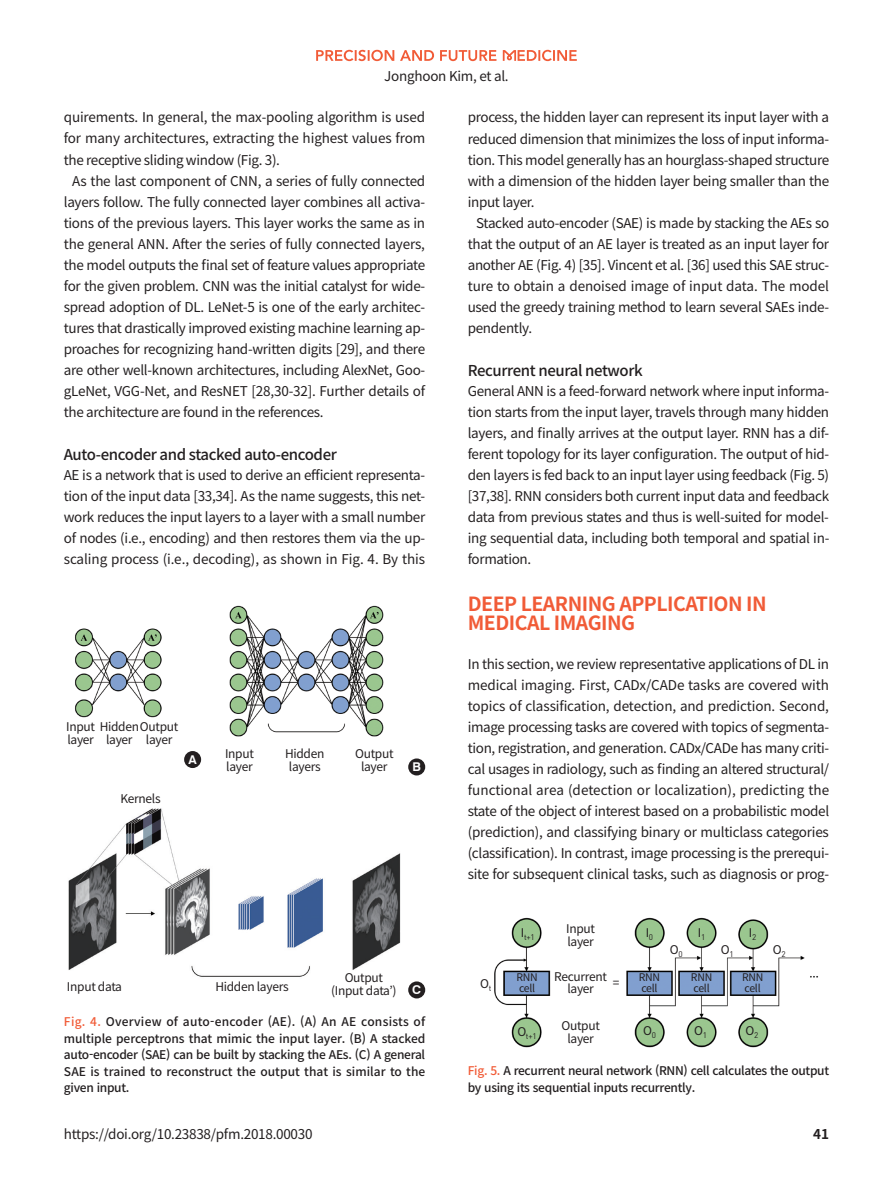
<style>
.page{position:relative;width:893px;height:1191px;background:#fff}
.page>*{position:absolute;margin:0;border:0;box-sizing:border-box;transform-origin:0 0}
.t1{font:700 19.5px/19.5px "Noto Sans CJ Kkr";letter-spacing:-.025em;color:#f15b37}
.t2{font:500 15px "Noto Sans CJK";letter-spacing:-.025em;color:#231f20}
.t3{font:13.5px/21px "Noto Sans CJ Kkr";letter-spacing:-.025em;color:#231f20;text-align:justify}
.t4{font:700 13.5px "Noto Sans CJ Kkr";color:#231f20}
.t5{font:700 12.15px "Swiss 721 BT";color:#fff}
.t6{font:500 12px/16.5px "Noto Sans CJ Kkr";letter-spacing:-.025em;color:#231f20;text-align:justify}
.t7{font:12px/12.8px "Noto Sans CJ Kkr";letter-spacing:-.025em;color:#231f20;text-align:center}
.t8{font:10.5px/11.2px "Noto Sans CJ Kkr";letter-spacing:-.025em;color:#231f20}
.t9{font:8.1px "DIN Pro";color:#231f20}
.s1{color:#f15b37}
</style>
<div class="page">
<svg style="left:316px;top:50px;width:118px;height:11px"></svg>
<svg style="left:440px;top:50px;width:137px;height:11px"></svg>
<img style="left:75px;top:628px;width:87px;height:90px">
<img style="left:229px;top:605px;width:155px;height:132px">
<img style="left:68px;top:808px;width:333px;height:169px">
<div style="left:184px;top:751px;width:17px;height:17px;background:#231f20;border-radius:50%"></div>
<div style="left:408px;top:758px;width:17px;height:17px;background:#231f20;border-radius:50%"></div>
<div style="left:408px;top:981px;width:17px;height:17px;background:#231f20;border-radius:50%"></div>
<img style="left:494px;top:917px;width:324px;height:130px">
<div style="left:610px;top:976px;width:12px;height:14px;background:#fff"></div>
<p class="t3" style="left:384px;top:65px;width:126px">Jonghoon Kim, et al.</p>
<p class="t3" style="left:64px;top:107px;width:363px">quirements. In general, the max-pooling algorithm is used for many architectures, extracting the highest values from the receptive sliding window (Fig. 3).</p>
<p class="t3" style="left:64px;top:170px;width:363px;text-indent:9px">As the last component of CNN, a series of fully connected layers follow. The fully connected layer combines all activa&shy;tions of the previous layers. This layer works the same as in the general ANN. After the series of fully connected layers, the model outputs the final set of feature values appropriate for the given problem. CNN was the initial catalyst for wide&shy;spread adoption of DL. LeNet-5 is one of the early architec&shy;tures that drastically improved existing machine learning ap&shy;proaches for recognizing hand-written digits [29], and there are other well-known architectures, including AlexNet, Goo&shy;gLeNet, VGG-Net, and ResNET [28,30-32]. Further details of the architecture are found in the references.</p>
<p class="t2" style="left:64px;top:446px;width:275px">Auto-encoder and stacked auto-encoder</p>
<p class="t3" style="left:64px;top:464px;width:363px">AE is a network that is used to derive an efficient representa&shy;tion of the input data [33,34]. As the name suggests, this net&shy;work reduces the input layers to a layer with a small number of nodes (i.e., encoding) and then restores them via the up&shy;scaling process (i.e., decoding), as shown in Fig. 4. By this</p>
<p class="t3" style="left:468px;top:107px;width:363px">process, the hidden layer can represent its input layer with a reduced dimension that minimizes the loss of input informa&shy;tion. This model generally has an hourglass-shaped structure with a dimension of the hidden layer being smaller than the input layer.</p>
<p class="t3" style="left:468px;top:212px;width:363px;text-indent:9px">Stacked auto-encoder (SAE) is made by stacking the AEs so that the output of an AE layer is treated as an input layer for another AE (Fig. 4) [35]. Vincent et al. [36] used this SAE struc&shy;ture to obtain a denoised image of input data. The model used the greedy training method to learn several SAEs inde&shy;pendently.</p>
<p class="t2" style="left:468px;top:362px;width:177px">Recurrent neural network</p>
<p class="t3" style="left:468px;top:380px;width:363px">General ANN is a feed-forward network where input informa&shy;tion starts from the input layer, travels through many hidden layers, and finally arrives at the output layer. RNN has a dif&shy;ferent topology for its layer configuration. The output of hid&shy;den layers is fed back to an input layer using feedback (Fig. 5) [37,38]. RNN considers both current input data and feedback data from previous states and thus is well-suited for model&shy;ing sequential data, including both temporal and spatial in&shy;formation.</p>
<h1 class="t1" style="left:468px;top:594px;width:300px">DEEP LEARNING APPLICATION IN<br>MEDICAL IMAGING</h1>
<p class="t3" style="left:468px;top:653px;width:363px">In this section, we review representative applications of DL in medical imaging. First, CADx/CADe tasks are covered with topics of classification, detection, and prediction. Second, image processing tasks are covered with topics of segmenta&shy;tion, registration, and generation. CADx/CADe has many criti&shy;cal usages in radiology, such as finding an altered structural/ functional area (detection or localization), predicting the state of the object of interest based on a probabilistic model (prediction), and classifying binary or multiclass categories (classification). In contrast, image processing is the prerequi&shy;site for subsequent clinical tasks, such as diagnosis or prog-</p>
<p class="t7" style="left:66px;top:720px;width:114px;text-align:left">Input HiddenOutput layer</p>
<p class="t7" style="left:106px;top:733px;width:28px">layer</p>
<p class="t7" style="left:146px;top:733px;width:28px">layer</p>
<p class="t7" style="left:225px;top:747px;width:30px;text-align:left">Input layer</p>
<p class="t7" style="left:285px;top:747px;width:41px">Hidden layers</p>
<p class="t7" style="left:355px;top:747px;width:40px">Output layer</p>
<p class="t5" style="left:188px;top:752px;width:10px">A</p>
<p class="t5" style="left:412px;top:759px;width:10px">B</p>
<p class="t7" style="left:120px;top:792px;width:42px">Kernels</p>
<p class="t7" style="left:67px;top:981px;width:57px">Input data</p>
<p class="t7" style="left:331px;top:971px;width:67px">Output (Input data’)</p>
<p class="t7" style="left:215px;top:981px;width:75px">Hidden layers</p>
<p class="t5" style="left:412px;top:982px;width:10px">C</p>
<p class="t6" style="left:64px;top:1013px;width:363px"><span class="s1">Fig. 4.</span> Overview of auto-encoder (AE). (A) An AE consists of multiple perceptrons that mimic the input layer. (B) A stacked auto-encoder (SAE) can be built by stacking the AEs. (C) A general SAE is trained to reconstruct the output that is similar to the given input.</p>
<p class="t7" style="left:566px;top:922px;width:30px;text-align:left">Input layer</p>
<p class="t7" style="left:554px;top:970px;width:54px">Recurrent layer</p>
<p class="t7" style="left:561px;top:1019px;width:40px">Output layer</p>
<p class="t9" style="left:521px;top:931px;width:16px"><sup>I</sup>t+1</p>
<p class="t7" style="left:646px;top:926px;width:9px">I<sub>0</sub></p>
<p class="t7" style="left:698px;top:926px;width:9px">I<sub>1</sub></p>
<p class="t7" style="left:749px;top:926px;width:9px">I<sub>2</sub></p>
<p class="t7" style="left:670px;top:943px;width:14px">O<sub>0</sub></p>
<p class="t7" style="left:721px;top:943px;width:14px">O<sub>1</sub></p>
<p class="t8" style="left:516px;top:971px;width:23px">RNN cell</p>
<p class="t8" style="left:639px;top:971px;width:23px">RNN cell</p>
<p class="t8" style="left:691px;top:971px;width:23px">RNN cell</p>
<p class="t8" style="left:742px;top:971px;width:23px">RNN cell</p>
<p class="t7" style="left:480px;top:977px;width:13px">O<sub>t</sub></p>
<p class="t7" style="left:613px;top:976px;width:8px">=</p>
<p class="t9" style="left:517px;top:1030px;width:21px"><sup>O</sup>t+1</p>
<p class="t7" style="left:643px;top:1024px;width:14px">O<sub>0</sub></p>
<p class="t7" style="left:694px;top:1024px;width:14px">O<sub>1</sub></p>
<p class="t7" style="left:745px;top:1024px;width:14px">O<sub>2</sub></p>
<p class="t7" style="left:773px;top:943px;width:14px">O<sub>2</sub></p>
<p class="t6" style="left:468px;top:1062px;width:363px"><span class="s1">Fig. 5.</span> A recurrent neural network (RNN) cell calculates the output by using its sequential inputs recurrently.</p>
<p class="t3" style="left:64px;top:1123px;width:250px">https://doi.org/10.23838/pfm.2018.00030</p>
<p class="t4" style="left:813px;top:1126px;width:17px">41</p>
</div>
